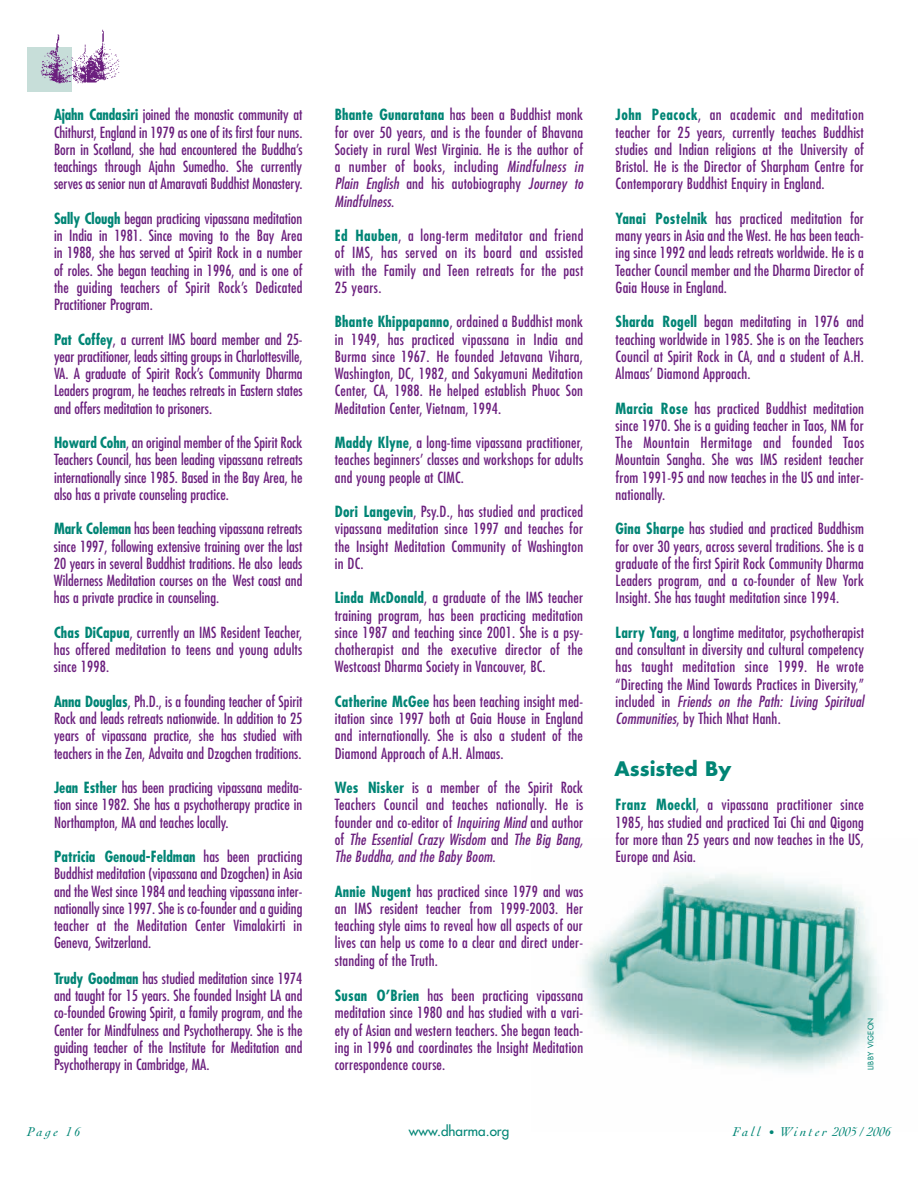
<style>
.page{position:relative;width:918px;height:1188px;background:#fff}
.page>*{position:absolute;margin:0;border:0;box-sizing:border-box;transform-origin:0 0}
.t1{font:700 19.5px "Futura";color:#008575}
.t2{font:condensed 15px/17.2px "Futura";letter-spacing:.01em;color:#6b1f7e;text-align:justify}
.t3{font:italic 13.5px "Cochin";letter-spacing:.175em;color:#008575}
.t4{font:13.5px "Futura";color:#008575}
.t5{font:7.5px "Futura";letter-spacing:.06em;color:#008575}
.s1{font-weight:700;color:#008575}
.s2{font-style:italic}
.s3{font-size:11.7px}
</style>
<div class="page">
<img style="left:582px;top:874px;width:301px;height:197px">
<div style="left:27px;top:47px;width:45px;height:45px;background:#c7ded9"></div>
<img style="left:40px;top:30px;width:80px;height:53px">
<p class="t2" style="left:54px;top:107px;width:250px"><span class="s1">Ajahn Candasiri</span> joined the monastic community at Chithurst, England in 1979 as one of its first four nuns.<br>Born in Scotland, she had encountered the Buddha’s teachings through Ajahn Sumedho. She currently serves as senior nun at Amaravati Buddhist Monastery.</p>
<p class="t2" style="left:54px;top:211px;width:250px"><span class="s1">Sally Clough</span> began practicing vipassana meditation in India in 1981. Since moving to the Bay Area in 1988, she has served at Spirit Rock in a number of roles. She began teaching in 1996, and is one of the guiding teachers of Spirit Rock’s Dedicated Practitioner Program.</p>
<p class="t2" style="left:54px;top:331px;width:250px"><span class="s1">Pat Coffey</span>, a current IMS board member and 25- year practitioner, leads sitting groups in Charlottesville, VA. A graduate of Spirit Rock’s Community Dharma Leaders program, he teaches retreats in Eastern states and offers meditation to prisoners.</p>
<p class="t2" style="left:54px;top:435px;width:250px"><span class="s1">Howard Cohn</span>, an original member of the Spirit Rock Teachers Council, has been leading vipassana retreats internationally since 1985. Based in the Bay Area, he also has a private counseling practice.</p>
<p class="t2" style="left:54px;top:521px;width:250px"><span class="s1">Mark Coleman</span> has been teaching vipassana retreats since 1997, following extensive training over the last 20 years in several Buddhist traditions. He also leads Wilderness Meditation courses on the West coast and has a private practice in counseling.</p>
<p class="t2" style="left:54px;top:625px;width:250px"><span class="s1">Chas DiCapua</span>, currently an IMS Resident Teacher, has offered meditation to teens and young adults since 1998.</p>
<p class="t2" style="left:54px;top:694px;width:250px"><span class="s1">Anna Douglas</span>, Ph.D., is a founding teacher of Spirit Rock and leads retreats nationwide. In addition to 25 years of vipassana practice, she has studied with teachers in the Zen, Advaita and Dzogchen traditions.</p>
<p class="t2" style="left:54px;top:780px;width:250px"><span class="s1">Jean Esther</span> has been practicing vipassana medita&shy;tion since 1982. She has a psychotherapy practice in Northampton, MA and teaches locally.</p>
<p class="t2" style="left:54px;top:849px;width:250px"><span class="s1">Patricia Genoud-Feldman</span> has been practicing Buddhist meditation (vipassana and Dzogchen) in Asia and the West since 1984 and teaching vipassana inter&shy;nationally since 1997. She is co-founder and a guiding teacher at the Meditation Center Vimalakirti in Geneva, Switzerland.</p>
<p class="t2" style="left:54px;top:971px;width:250px"><span class="s1">Trudy Goodman</span> has studied meditation since 1974 and taught for 15 years. She founded Insight LA and co-founded Growing Spirit, a family program, and the Center for Mindfulness and Psychotherapy. She is the guiding teacher of the Institute for Meditation and Psychotherapy in Cambridge, MA.</p>
<p class="t2" style="left:335px;top:107px;width:250px"><span class="s1">Bhante Gunaratana</span> has been a Buddhist monk for over 50 years, and is the founder of Bhavana Society in rural West Virginia. He is the author of a number of books, including <span class="s2">Mindfulness in Plain English</span> and his autobiography <span class="s2">Journey to Mindfulness</span>.</p>
<p class="t2" style="left:335px;top:228px;width:250px"><span class="s1">Ed Hauben</span>, a long-term meditator and friend of IMS, has served on its board and assisted with the Family and Teen retreats for the past 25 years.</p>
<p class="t2" style="left:335px;top:314px;width:250px"><span class="s1">Bhante Khippapanno</span>, ordained a Buddhist monk in 1949, has practiced vipassana in India and Burma since 1967. He founded Jetavana Vihara, Washington, DC, 1982, and Sakyamuni Meditation Center, CA, 1988. He helped establish Phuoc Son Meditation Center, Vietnam, 1994.</p>
<p class="t2" style="left:335px;top:435px;width:250px"><span class="s1">Maddy Klyne</span>, a long-time vipassana practitioner, teaches beginners’ classes and workshops for adults and young people at CIMC.</p>
<p class="t2" style="left:335px;top:504px;width:250px"><span class="s1">Dori Langevin</span>, Psy.D., has studied and practiced vipassana meditation since 1997 and teaches for the Insight Meditation Community of Washington in DC.</p>
<p class="t2" style="left:335px;top:590px;width:250px"><span class="s1">Linda McDonald</span>, a graduate of the IMS teacher training program, has been practicing meditation since 1987 and teaching since 2001. She is a psy&shy;chotherapist and the executive director of the Westcoast Dharma Society in Vancouver, BC.</p>
<p class="t2" style="left:335px;top:694px;width:250px"><span class="s1">Catherine McGee</span> has been teaching insight med&shy;itation since 1997 both at Gaia House in England and internationally. She is also a student of the Diamond Approach of A.H. Almaas.</p>
<p class="t2" style="left:335px;top:780px;width:250px"><span class="s1">Wes Nisker</span> is a member of the Spirit Rock Teachers Council and teaches nationally. He is founder and co-editor of <span class="s2">Inquiring Mind</span> and author of <span class="s2">The Essential Crazy Wisdom</span> and <span class="s2">The Big Bang, The Buddha, and the Baby Boom</span>.</p>
<p class="t2" style="left:335px;top:883px;width:250px"><span class="s1">Annie Nugent</span> has practiced since 1979 and was an IMS resident teacher from 1999-2003. Her teaching style aims to reveal how all aspects of our lives can help us come to a clear and direct under&shy;standing of the Truth.</p>
<p class="t2" style="left:335px;top:988px;width:250px"><span class="s1">Susan O’Brien</span> has been practicing vipassana meditation since 1980 and has studied with a vari&shy;ety of Asian and western teachers. She began teach&shy;ing in 1996 and coordinates the Insight Meditation correspondence course.</p>
<p class="t2" style="left:616px;top:107px;width:250px"><span class="s1">John Peacock</span>, an academic and meditation teacher for 25 years, currently teaches Buddhist studies and Indian religions at the University of Bristol. He is the Director of Sharpham Centre for Contemporary Buddhist Enquiry in England.</p>
<p class="t2" style="left:616px;top:211px;width:250px"><span class="s1">Yanai Postelnik</span> has practiced meditation for many years in Asia and the West. He has been teach&shy;ing since 1992 and leads retreats worldwide. He is a Teacher Council member and the Dharma Director of Gaia House in England.</p>
<p class="t2" style="left:616px;top:314px;width:250px"><span class="s1">Sharda Rogell</span> began meditating in 1976 and teaching worldwide in 1985. She is on the Teachers Council at Spirit Rock in CA, and a student of A.H.<br>Almaas’ Diamond Approach.</p>
<p class="t2" style="left:616px;top:400px;width:250px"><span class="s1">Marcia Rose</span> has practiced Buddhist meditation since 1970. She is a guiding teacher in Taos, NM for The Mountain Hermitage and founded Taos Mountain Sangha. She was IMS resident teacher from 1991-95 and now teaches in the US and inter&shy;nationally.</p>
<p class="t2" style="left:616px;top:521px;width:250px"><span class="s1">Gina Sharpe</span> has studied and practiced Buddhism for over 30 years, across several traditions. She is a graduate of the first Spirit Rock Community Dharma Leaders program, and a co-founder of New York Insight. She has taught meditation since 1994.</p>
<p class="t2" style="left:616px;top:625px;width:250px"><span class="s1">Larry Yang</span>, a longtime meditator, psychotherapist and consultant in diversity and cultural competency has taught meditation since 1999. He wrote “Directing the Mind Towards Practices in Diversity,” included in <span class="s2">Friends on the Path: Living Spiritual Communities</span>, by Thich Nhat Hanh.</p>
<h1 class="t1" style="left:615px;top:760px;width:118px">Assisted By</h1>
<p class="t2" style="left:616px;top:797px;width:250px"><span class="s1">Franz Moeckl</span>, a vipassana practitioner since 1985, has studied and practiced Tai Chi and Qigong for more than 25 years and now teaches in the US, Europe and Asia.</p>
<p class="t5" style="left:867px;top:1070px;width:54px;rotate:-90deg">LIBBY VIGEON</p>
<p class="t3" style="left:27px;top:1126px;width:55px">Page 16</p>
<p class="t4" style="left:409px;top:1124px;width:102px">www.dharma.org</p>
<p class="t3" style="left:733px;top:1126px;width:160px">Fall <span class="s3">•</span> Winter 2005 / 2006</p>
</div>
